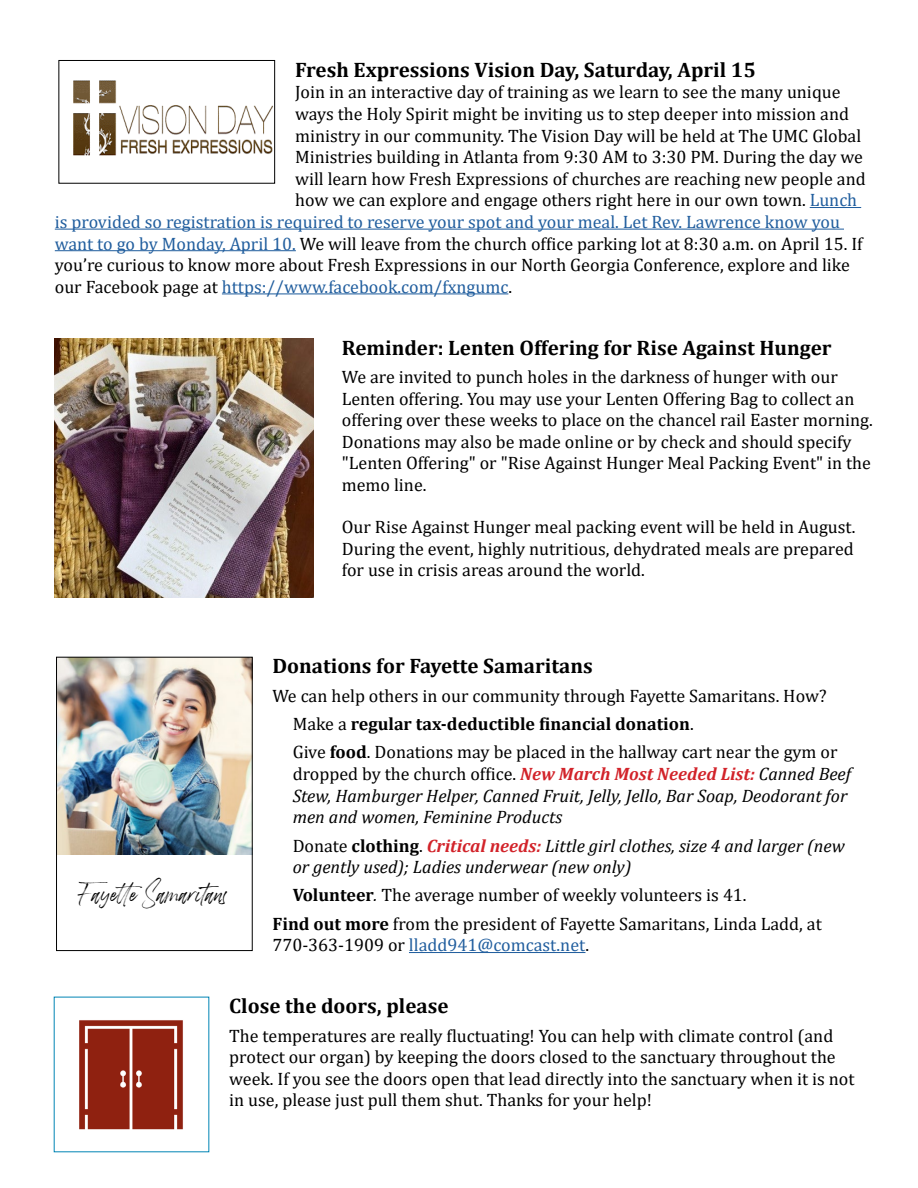
<style>
.page{position:relative;width:918px;height:1188px;background:#fff}
.page>*{position:absolute;margin:0;border:0;box-sizing:border-box;transform-origin:0 0}
.t1{font:700 21px "Cambria";color:#000}
.t2{font:18px/21.6px "Cambria";color:#000}
.t3{font:italic 18px/21.6px "Cambria";color:#000}
.t4{font:18px "Cambria";color:#215e9e}
.t5{font:12px "Betterworks";color:#000}
.s1{color:#215e9e}
.s2{color:#000}
.s3{font-weight:700}
.s4{font-style:normal}
.s5{font-weight:700;color:#d2232a}
.s6{font-weight:700;font-style:normal}
.s7{font-style:italic}
</style>
<div class="page">
<img style="left:79px;top:1020px;width:104px;height:110px">
<img style="left:54px;top:338px;width:259px;height:260px">
<img style="left:58px;top:659px;width:192px;height:196px">
<div style="left:56px;top:657px;width:196px;height:294px;border:1px solid #000"></div>
<hr style="left:409px;top:952px;width:176px;height:1px;background:#215e9e">
<hr style="left:810px;top:207px;width:51px;height:1px;background:#215e9e">
<hr style="left:55px;top:229px;width:789px;height:1px;background:#215e9e">
<hr style="left:55px;top:250px;width:241px;height:1px;background:#215e9e">
<hr style="left:222px;top:293px;width:286px;height:1px;background:#215e9e">
<img style="left:73px;top:80px;width:200px;height:76px">
<div style="left:59px;top:60px;width:216px;height:123px;border:1px solid #000"></div>
<p class="t1" style="left:295px;top:55px;width:462px">Fresh Expressions Vision Day, Saturday, April 15</p>
<p class="t2" style="left:295px;top:81px;width:547px">Join in an interactive day of training as we learn to see the many unique</p>
<p class="t2" style="left:295px;top:103px;width:555px">ways the Holy Spirit might be inviting us to step deeper into mission and</p>
<p class="t2" style="left:295px;top:125px;width:568px">ministry in our community. The Vision Day will be held at The UMC Global</p>
<p class="t2" style="left:295px;top:146px;width:569px">Ministries building in Atlanta from 9:30 AM to 3:30 PM. During the day we</p>
<p class="t2" style="left:295px;top:168px;width:572px">will learn how Fresh Expressions of churches are reaching new people and</p>
<p class="t2" style="left:295px;top:189px;width:564px">how we can explore and engage others right here in our own town. <span class="s1">Lunch</span></p>
<p class="t4" style="left:55px;top:211px;width:787px">is provided so registration is required to reserve your spot and your meal. Let Rev. Lawrence know you</p>
<p class="t2" style="left:55px;top:233px;width:809px"><span class="s1">want to go by Monday, April 10.</span> We will leave from the church office parking lot at 8:30 a.m. on April 15. If</p>
<p class="t2" style="left:55px;top:254px;width:797px">you’re curious to know more about Fresh Expressions in our North Georgia Conference, explore and like</p>
<p class="t4" style="left:55px;top:276px;width:459px"><span class="s2">our Facebook page at</span> https://www.facebook.com/fxngumc<span class="s2">.</span></p>
<p class="t5" style="left:79px;top:889px;width:152px">Fayette Samaritans</p>
<p class="t1" style="left:342px;top:333px;width:491px">Reminder: Lenten Offering for Rise Against Hunger</p>
<p class="t2" style="left:342px;top:366px;width:532px">We are invited to punch holes in the darkness of hunger with our Lenten offering. You may use your Lenten Offering Bag to collect an offering over these weeks to place on the chancel rail Easter morning.<br>Donations may also be made online or by check and should specify "Lenten Offering" or "Rise Against Hunger Meal Packing Event" in the memo line.</p>
<p class="t2" style="left:342px;top:516px;width:515px;text-align:justify">Our Rise Against Hunger meal packing event will be held in August.<br>During the event, highly nutritious, dehydrated meals are prepared for use in crisis areas around the world.</p>
<p class="t1" style="left:272px;top:651px;width:322px">Donations for Fayette Samaritans</p>
<p class="t2" style="left:293px;top:681px;width:546px;line-height:28.3px;text-indent:-20px">We can help others in our community through Fayette Samaritans. How?<br>Make a <span class="s3">regular tax-deductible financial donation</span>.<br>Give <span class="s3">food</span>. Donations may be placed in the hallway cart near the gym or</p>
<p class="t3" style="left:293px;top:762px;width:560px"><span class="s4">dropped by the church office.</span> <span class="s5">New March Most Needed List:</span> Canned Beef<br>Stew, Hamburger Helper, Canned Fruit, Jelly, Jello, Bar Soap, Deodorant for men and women, Feminine Products</p>
<p class="t3" style="left:293px;top:834px;width:554px"><span class="s4">Donate</span> <span class="s6">clothing</span><span class="s4">.</span> <span class="s5">Critical needs:</span> Little girl clothes, size 4 and larger (new or gently used); Ladies underwear (new only)</p>
<p class="t2" style="left:272px;top:881px;width:551px;line-height:28.3px;text-indent:20px"><span class="s3">Volunteer</span><span class="s7">.</span> The average number of weekly volunteers is 41.<br><span class="s3">Find out more</span> from the president of Fayette Samaritans, Linda Ladd, at</p>
<p class="t4" style="left:272px;top:935px;width:318px"><span class="s2">770-363-1909 or</span> lladd941@comcast.net<span class="s2">.</span></p>
<p class="t1" style="left:229px;top:991px;width:221px">Close the doors, please</p>
<p class="t2" style="left:229px;top:1025px;width:627px">The temperatures are really fluctuating! You can help with climate control (and protect our organ) by keeping the doors closed to the sanctuary throughout the week. If you see the doors open that lead directly into the sanctuary when it is not in use, please just pull them shut. Thanks for your help!</p>
</div>
